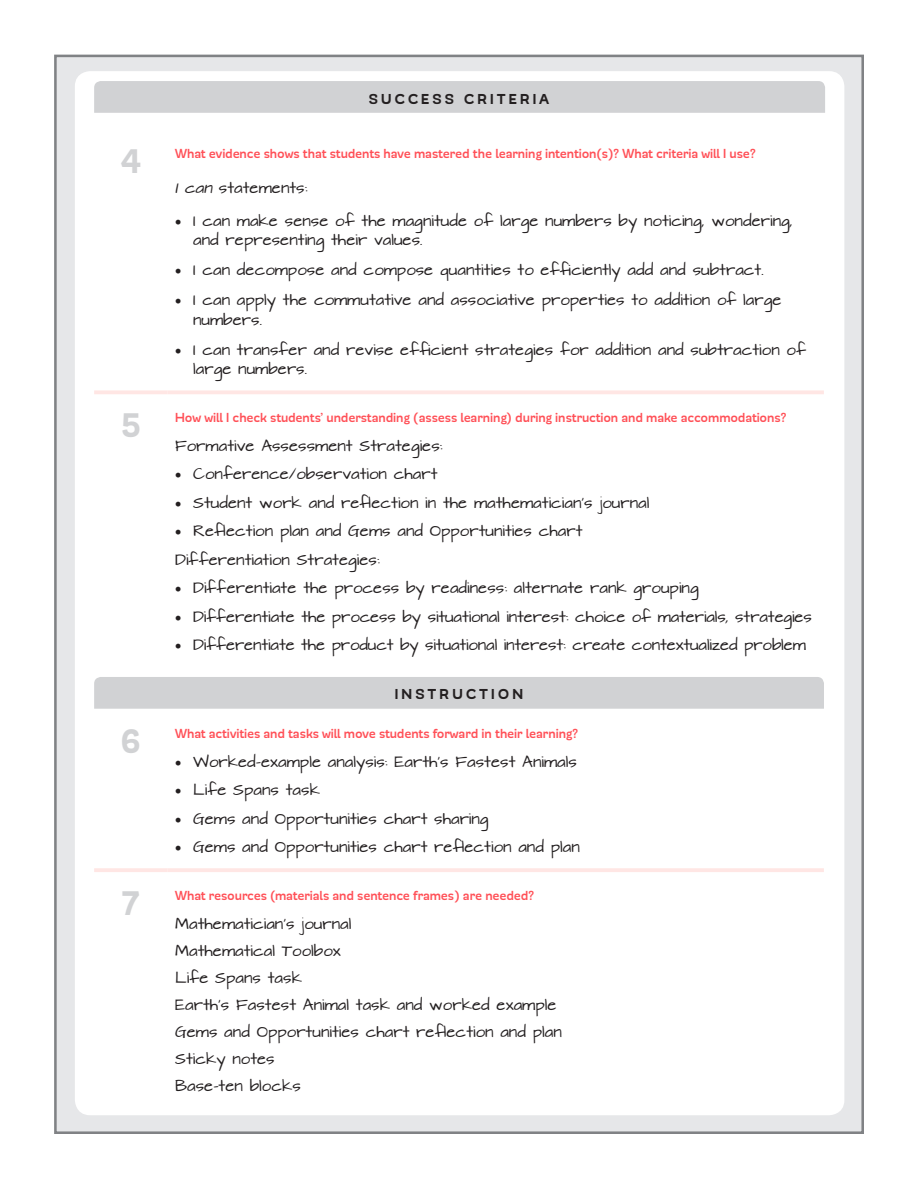
<style>
.page{position:relative;width:918px;height:1188px;background:#fff}
.page>*{position:absolute;margin:0;border:0;box-sizing:border-box;transform-origin:0 0}
.t1{font:900 39px "Modernica Std";color:#d1d2d4}
.t2{font:900 16.5px "Modernica Std";letter-spacing:.2em;color:#231f20}
.t3{font:700 15px "Modernica Std";letter-spacing:-.005em;color:#ff5057}
.t4{font:13.5px/27px "Architects Daughter";color:#231f20}
.s1{font-style:italic}
</style>
<div class="page">
<div style="left:54px;top:55px;width:810px;height:1079px;background:#e6e7e9;border:3px solid #808285"></div>
<div style="left:75px;top:71px;width:769px;height:1044px;background:#fff;border-radius:15px"></div>
<div style="left:94px;top:81px;width:731px;height:32px;background:#d1d2d4"></div>
<div style="left:94px;top:677px;width:730px;height:32px;background:#d1d2d4"></div>
<hr style="left:94px;top:868px;width:74px;height:4px;background:#ffe6e4">
<hr style="left:168px;top:868px;width:656px;height:4px;background:#ffe6e4">
<hr style="left:94px;top:390px;width:74px;height:4px;background:#ffe6e4">
<hr style="left:168px;top:390px;width:656px;height:4px;background:#ffe6e4">
<p class="t2" style="left:369px;top:92px;width:182px">SUCCESS CRITERIA</p>
<h1 class="t1" style="left:121px;top:143px;width:22px">4</h1>
<p class="t3" style="left:175px;top:147px;width:582px">What evidence shows that students have mastered the learning intention(s)? What criteria will I use?</p>
<p class="t4" style="left:175px;top:175px;width:134px"><span class="s1">I can</span> statements:</p>
<p class="t4" style="left:193px;top:211px;width:601px;line-height:19.5px;text-indent:-18px">• I can make sense of the magnitude of large numbers by noticing, wondering, and representing their values.</p>
<p class="t4" style="left:175px;top:257px;width:590px">• I can decompose and compose quantities to efficiently add and subtract.</p>
<p class="t4" style="left:193px;top:291px;width:590px;line-height:19.5px;text-indent:-18px">• I can apply the commutative and associative properties to addition of large numbers.</p>
<p class="t4" style="left:193px;top:340px;width:614px;line-height:19.5px;text-indent:-18px">• I can transfer and revise efficient strategies for addition and subtraction of large numbers.</p>
<h1 class="t1" style="left:120px;top:407px;width:23px">5</h1>
<p class="t3" style="left:175px;top:411px;width:613px">How will I check students’ understanding (assess learning) during instruction and make accommodations?</p>
<p class="t4" style="left:175px;top:433px;width:269px">Formative Assessment Strategies:</p>
<p class="t4" style="left:175px;top:461px;width:264px">• Conference/observation chart</p>
<p class="t4" style="left:175px;top:490px;width:476px">• Student work and reflection in the mathematician’s journal</p>
<p class="t4" style="left:175px;top:517px;width:409px;line-height:28.5px">• Reflection plan and Gems and Opportunities chart<br>Differentiation Strategies:</p>
<p class="t4" style="left:175px;top:575px;width:525px">• Differentiate the process by readiness: alternate rank grouping</p>
<p class="t4" style="left:175px;top:604px;width:638px">• Differentiate the process by situational interest: choice of materials, strategies</p>
<p class="t4" style="left:175px;top:632px;width:632px">• Differentiate the product by situational interest: create contextualized problem</p>
<p class="t2" style="left:395px;top:687px;width:130px">INSTRUCTION</p>
<h1 class="t1" style="left:120px;top:723px;width:23px">6</h1>
<p class="t3" style="left:175px;top:727px;width:404px">What activities and tasks will move students forward in their learning?</p>
<p class="t4" style="left:175px;top:749px;width:403px">• Worked-example analysis: Earth’s Fastest Animals</p>
<p class="t4" style="left:175px;top:777px;width:146px">• Life Spans task</p>
<p class="t4" style="left:175px;top:806px;width:315px">• Gems and Opportunities chart sharing</p>
<p class="t4" style="left:175px;top:834px;width:406px">• Gems and Opportunities chart reflection and plan</p>
<h1 class="t1" style="left:122px;top:885px;width:19px">7</h1>
<p class="t3" style="left:175px;top:889px;width:361px">What resources (materials and sentence frames) are needed?</p>
<p class="t4" style="left:175px;top:910px;width:388px">Mathematician’s journal<br>Mathematical Toolbox<br>Life Spans task<br>Earth’s Fastest Animal task and worked example<br>Gems and Opportunities chart reflection and plan<br>Sticky notes<br>Base-ten blocks</p>
</div>
